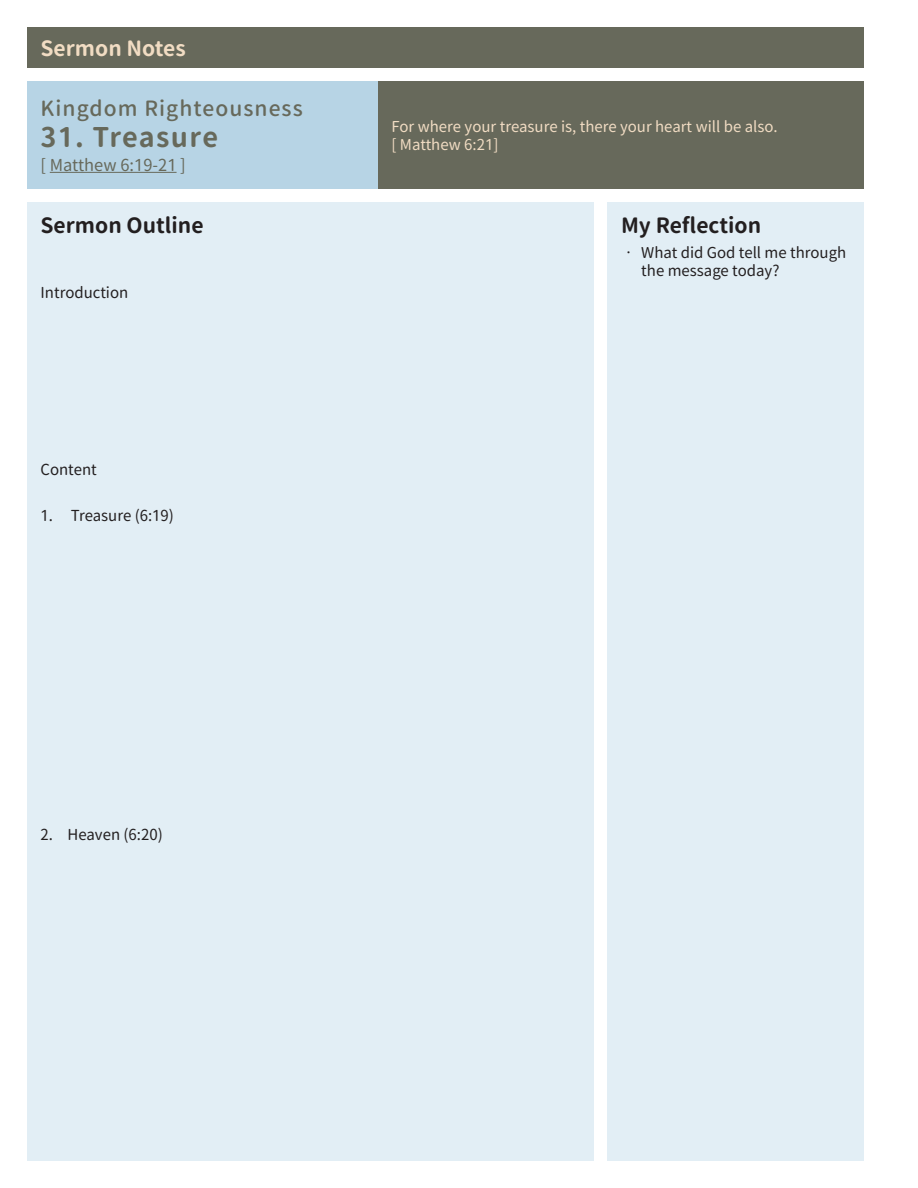
<style>
.page{position:relative;width:918px;height:1188px;background:#fff}
.page>*{position:absolute;margin:0;border:0;box-sizing:border-box;transform-origin:0 0}
.t1{font:27px "Gen Sen Rounded TW B";letter-spacing:.045em;color:#67695b}
.t2{font:21px "Gen Sen Rounded TW B";color:#231f20}
.t3{font:21px "Gen Sen Rounded TW M";letter-spacing:.05em;color:#67695b}
.t4{font:21px "Gen Sen Rounded TW B";color:#f1dcc3}
.t5{font:16.5px "Gen Sen Rounded TW R";color:#67695b}
.t6{font:15.15px "Gen Sen Rounded TW R";color:#231f20}
.t7{font:15px/18px "Gen Sen Rounded TW R";color:#f1dcc3}
.t8{font:15px/18px "Gen Sen Rounded TW R";color:#231f20}
</style>
<div class="page">
<div style="left:27px;top:27px;width:837px;height:41px;background:#67695b"></div>
<div style="left:27px;top:81px;width:419px;height:108px;background:#b7d4e5"></div>
<hr style="left:50px;top:172px;width:127px;height:1px;background:#67695b">
<div style="left:378px;top:81px;width:486px;height:108px;background:#67695b"></div>
<div style="left:27px;top:202px;width:567px;height:959px;background:#e2eef5"></div>
<div style="left:608px;top:202px;width:256px;height:959px;background:#e2eef5"></div>
<p class="t4" style="left:40px;top:36px;width:147px">Sermon Notes</p>
<p class="t3" style="left:40px;top:96px;width:264px">Kingdom Righteousness</p>
<p class="t1" style="left:40px;top:122px;width:179px">31. Treasure</p>
<p class="t5" style="left:40px;top:156px;width:147px">[ Matthew 6:19-21 ]</p>
<p class="t2" style="left:40px;top:213px;width:165px">Sermon Outline</p>
<p class="t6" style="left:40px;top:284px;width:89px">Introduction</p>
<p class="t6" style="left:40px;top:461px;width:58px">Content</p>
<p class="t6" style="left:40px;top:507px;width:135px">1. Treasure (6:19)</p>
<p class="t7" style="left:392px;top:118px;width:388px">For where your treasure is, there your heart will be also. [ Matthew 6:21]</p>
<p class="t2" style="left:621px;top:213px;width:142px">My Reflection</p>
<p class="t8" style="left:641px;top:243px;width:207px;text-indent:-20px">• What did God tell me through the message today?</p>
<p class="t6" style="left:40px;top:825px;width:124px">2. Heaven (6:20)</p>
</div>
